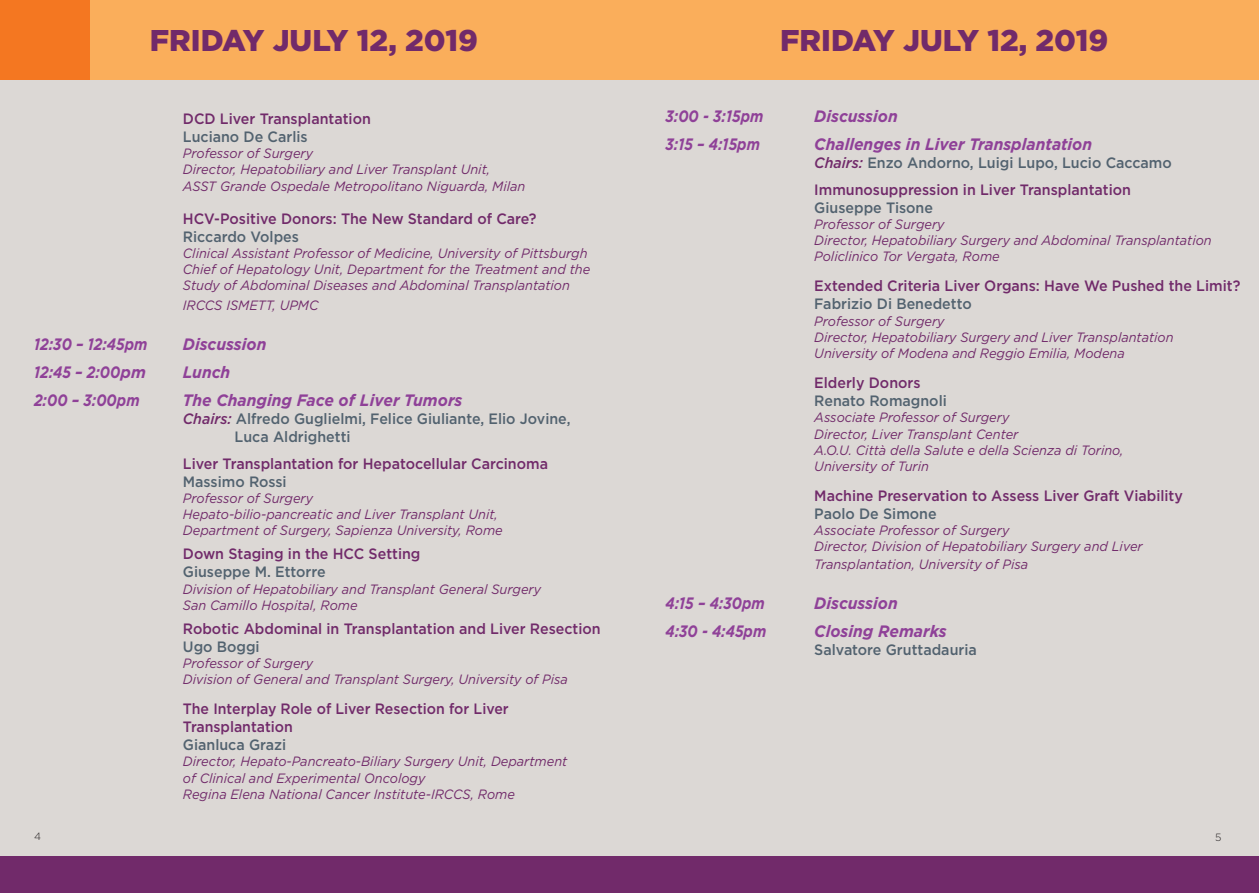
<style>
.page{position:relative;width:1259px;height:893px;background:#fff}
.page>*{position:absolute;margin:0;border:0;box-sizing:border-box;transform-origin:0 0}
.t1{font:900 30px "Gotham";color:#712a6a}
.t2{font:italic 700 16.5px "Gotham";color:#8f4198;scale:.95 1}
.t3{font:italic 700 16.5px "Gotham";color:#8f4198;scale:.85 1}
.t4{font:500 15px/18px "Gotham";color:#712a6a;scale:.95 1}
.t5{font:500 15px/18px "Gotham";color:#52626f;scale:.95 1}
.t6{font:500 15px/18px "Gotham";color:#712a6a;scale:.94 1}
.t7{font:italic 13.5px/16.2px "Gotham";color:#712a6a;scale:.95 1}
.t8{font:300 10.5px "Gotham";color:#231f20}
.s1{font-style:italic;color:#712a6a}
.s2{color:#52626f}
.s3{color:#712a6a}
</style>
<div class="page">
<div style="left:0;top:77px;width:1259px;height:816px;background:#dcd8d5"></div>
<div style="left:0;top:0;width:1259px;height:80px;background:#faae5b"></div>
<div style="left:0;top:857px;width:1259px;height:36px;background:#712a6a"></div>
<div style="left:0;top:0;width:90px;height:80px;background:#f47721"></div>
<p class="t1" style="left:150px;top:20px;width:329px">FRIDAY JULY 12, 2019</p>
<p class="t1" style="left:780px;top:20px;width:329px">FRIDAY JULY 12, 2019</p>
<p class="t4" style="left:183px;top:110px;width:199px">DCD Liver Transplantation</p>
<p class="t5" style="left:183px;top:128px;width:133px">Luciano De Carlis</p>
<p class="t7" style="left:183px;top:145px;width:139px">Professor of Surgery</p>
<p class="t7" style="left:183px;top:161px;width:325px">Director, Hepatobiliary and Liver Transplant Unit,</p>
<p class="t7" style="left:183px;top:177px;width:362px">ASST Grande Ospedale Metropolitano Niguarda, Milan</p>
<p class="t4" style="left:183px;top:209px;width:374px">HCV-Positive Donors: The New Standard of Care?</p>
<p class="t5" style="left:183px;top:227px;width:124px">Riccardo Volpes</p>
<p class="t7" style="left:183px;top:245px;width:427px">Clinical Assistant Professor of Medicine, University of Pittsburgh</p>
<p class="t7" style="left:183px;top:261px;width:430px">Chief of Hepatology Unit, Department for the Treatment and the<br>Study of Abdominal Diseases and Abdominal Transplantation</p>
<p class="t7" style="left:183px;top:297px;width:144px">IRCCS ISMETT, UPMC</p>
<p class="t3" style="left:34px;top:333px;width:135px">12:30 – 12:45pm</p>
<p class="t2" style="left:183px;top:333px;width:89px">Discussion</p>
<p class="t3" style="left:34px;top:361px;width:133px">12:45 – 2:00pm</p>
<p class="t2" style="left:183px;top:361px;width:51px">Lunch</p>
<p class="t3" style="left:34px;top:389px;width:126px">2:00 – 3:00pm</p>
<p class="t2" style="left:183px;top:389px;width:296px">The Changing Face of Liver Tumors</p>
<p class="t5" style="left:234px;top:410px;width:355px;text-indent:-52px"><span class="s1">Chairs:</span> Alfredo Guglielmi, Felice Giuliante, Elio Jovine,<br>Luca Aldrighetti</p>
<p class="t4" style="left:183px;top:454px;width:386px">Liver Transplantation for Hepatocellular Carcinoma</p>
<p class="t5" style="left:183px;top:472px;width:111px">Massimo Rossi</p>
<p class="t7" style="left:183px;top:490px;width:139px">Professor of Surgery</p>
<p class="t7" style="left:183px;top:506px;width:333px">Hepato-bilio-pancreatic and Liver Transplant Unit,</p>
<p class="t7" style="left:183px;top:522px;width:338px">Department of Surgery, Sapienza University, Rome</p>
<p class="t4" style="left:183px;top:545px;width:252px">Down Staging in the HCC Setting</p>
<p class="t5" style="left:183px;top:563px;width:152px">Giuseppe M. Ettorre</p>
<p class="t7" style="left:183px;top:580px;width:378px">Division of Hepatobiliary and Transplant General Surgery<br>San Camillo Hospital, Rome</p>
<p class="t4" style="left:183px;top:619px;width:441px">Robotic Abdominal in Transplantation and Liver Resection</p>
<p class="t5" style="left:183px;top:637px;width:82px">Ugo Boggi</p>
<p class="t7" style="left:183px;top:655px;width:139px">Professor of Surgery</p>
<p class="t7" style="left:183px;top:671px;width:407px">Division of General and Transplant Surgery, University of Pisa</p>
<p class="t6" style="left:183px;top:700px;width:348px">The Interplay Role of Liver Resection for Liver<br>Transplantation</p>
<p class="t5" style="left:183px;top:736px;width:110px">Gianluca Grazi</p>
<p class="t7" style="left:183px;top:753px;width:406px">Director, Hepato-Pancreato-Biliary Surgery Unit, Department</p>
<p class="t7" style="left:183px;top:769px;width:257px">of Clinical and Experimental Oncology</p>
<p class="t7" style="left:183px;top:786px;width:351px">Regina Elena National Cancer Institute-IRCCS, Rome</p>
<p class="t3" style="left:665px;top:105px;width:117px">3:00 - 3:15pm</p>
<p class="t2" style="left:814px;top:105px;width:89px">Discussion</p>
<p class="t3" style="left:665px;top:134px;width:113px">3:15 – 4:15pm</p>
<p class="t2" style="left:814px;top:134px;width:294px">Challenges in Liver Transplantation</p>
<p class="t5" style="left:814px;top:154px;width:378px"><span class="s1">Chairs:</span> Enzo Andorno, Luigi Lupo, Lucio Caccamo</p>
<p class="t4" style="left:814px;top:180px;width:335px">Immunosuppression in Liver Transplantation</p>
<p class="t5" style="left:814px;top:198px;width:127px">Giuseppe Tisone</p>
<p class="t7" style="left:814px;top:216px;width:139px">Professor of Surgery</p>
<p class="t7" style="left:814px;top:232px;width:420px">Director, Hepatobiliary Surgery and Abdominal Transplantation</p>
<p class="t7" style="left:814px;top:248px;width:197px">Policlinico Tor Vergata, Rome</p>
<p class="t4" style="left:814px;top:277px;width:450px">Extended Criteria Liver Organs: Have We Pushed the Limit?<br><span class="s2">Fabrizio Di Benedetto</span></p>
<p class="t7" style="left:814px;top:312px;width:380px">Professor of Surgery<br>Director, Hepatobiliary Surgery and Liver Transplantation<br>University of Modena and Reggio Emilia, Modena</p>
<p class="t5" style="left:814px;top:374px;width:141px"><span class="s3">Elderly Donors<br></span>Renato Romagnoli</p>
<p class="t7" style="left:814px;top:409px;width:327px">Associate Professor of Surgery<br>Director, Liver Transplant Center<br>A.O.U. Città della Salute e della Scienza di Torino,</p>
<p class="t7" style="left:814px;top:458px;width:122px">University of Turin</p>
<p class="t4" style="left:814px;top:486px;width:389px">Machine Preservation to Assess Liver Graft Viability</p>
<p class="t5" style="left:814px;top:504px;width:130px">Paolo De Simone</p>
<p class="t7" style="left:814px;top:522px;width:207px">Associate Professor of Surgery</p>
<p class="t7" style="left:814px;top:537px;width:347px;line-height:18px">Director, Division of Hepatobiliary Surgery and Liver<br>Transplantation, University of Pisa</p>
<p class="t3" style="left:665px;top:592px;width:118px">4:15 – 4:30pm</p>
<p class="t2" style="left:814px;top:592px;width:89px">Discussion</p>
<p class="t3" style="left:665px;top:620px;width:120px">4:30 - 4:45pm</p>
<p class="t2" style="left:814px;top:620px;width:141px">Closing Remarks</p>
<p class="t5" style="left:814px;top:641px;width:173px">Salvatore Gruttadauria</p>
<p class="t8" style="left:34px;top:829px;width:8px">4</p>
<p class="t8" style="left:1215px;top:830px;width:8px">5</p>
</div>
